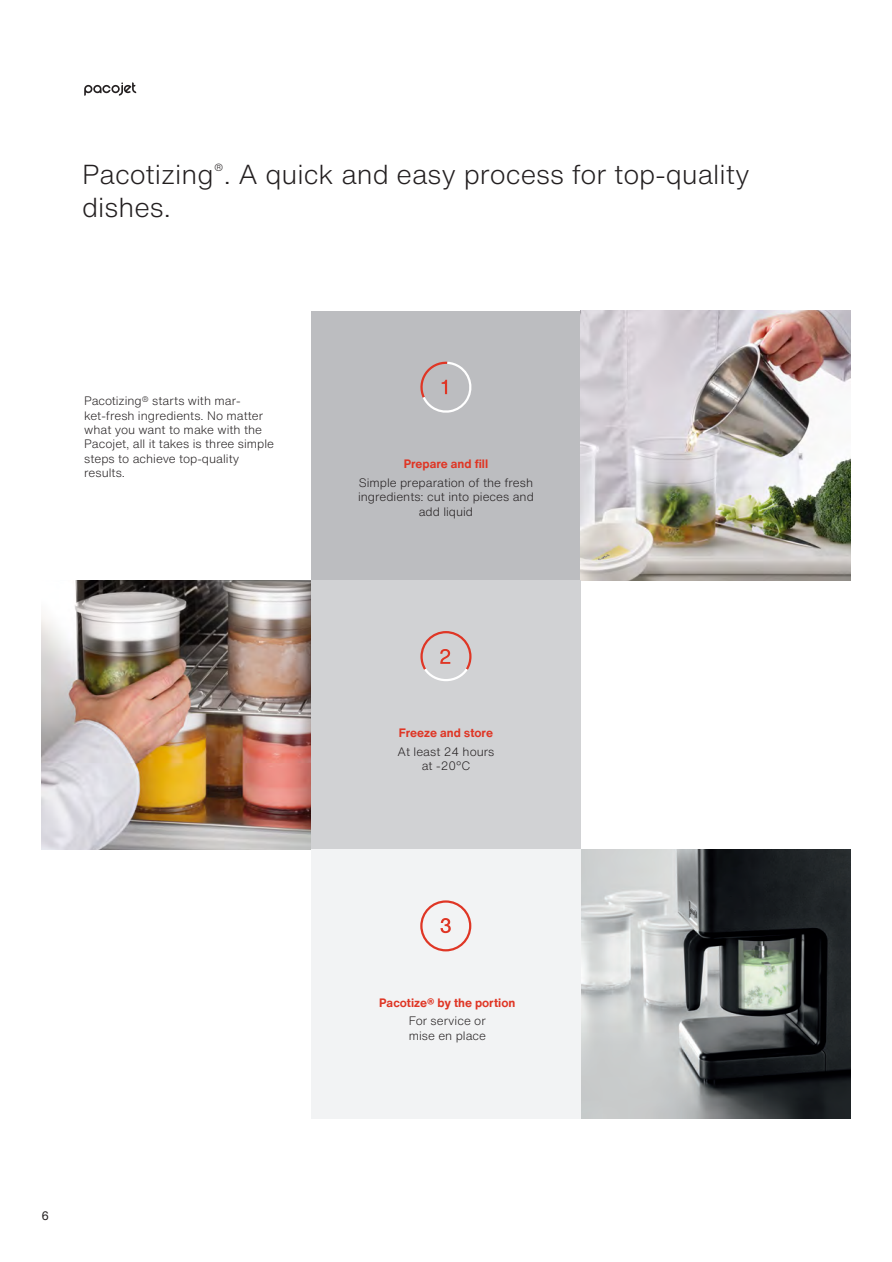
<style>
.page{position:relative;width:892px;height:1262px;background:#fff}
.page>*{position:absolute;margin:0;border:0;box-sizing:border-box;transform-origin:0 0}
.t1{font:300 27px/32.4px "Helvetica Now Text";color:#231f20}
.t2{font:300 12px/14.4px "Helvetica Now Text";color:#231f20;text-align:center}
.t3{font:700 12px "Helvetica Now Text";color:#df3625}
.t4{font:12px "Helvetica Now Text";color:#231f20}
</style>
<div class="page">
<svg style="left:84px;top:82px;width:52px;height:14px"></svg>
<div style="left:311px;top:311px;width:269px;height:269px;background:#bcbdc0"></div>
<img style="left:580px;top:311px;width:269px;height:269px">
<svg style="left:420px;top:361px;width:52px;height:52px"></svg>
<img style="left:42px;top:580px;width:269px;height:269px">
<div style="left:311px;top:580px;width:269px;height:269px;background:#d1d2d4"></div>
<svg style="left:420px;top:631px;width:52px;height:50px"></svg>
<img style="left:580px;top:849px;width:269px;height:270px">
<div style="left:311px;top:849px;width:269px;height:270px;background:#f2f3f4"></div>
<svg style="left:440px;top:918px;width:10px;height:15px"></svg>
<div style="left:420px;top:900px;width:51px;height:51px;border:2px solid #df3625;border-radius:50%"></div>
<p class="t1" style="left:82px;top:158px;width:668px">Pacotizing<sup>®</sup>. A quick and easy process for top-quality dishes.</p>
<p class="t2" style="left:84px;top:393px;width:191px;text-align:left">Pacotizing® starts with mar&shy;ket-fresh ingredients. No matter what you want to make with the<br>Pacojet, all it takes is three simple steps to achieve top-quality results.</p>
<p class="t3" style="left:403px;top:454px;width:86px">Prepare and fill</p>
<p class="t2" style="left:358px;top:475px;width:177px">Simple preparation of the fresh ingredients: cut into pieces and add liquid</p>
<p class="t3" style="left:398px;top:723px;width:96px">Freeze and store</p>
<p class="t2" style="left:397px;top:744px;width:98px">At least 24 hours</p>
<p class="t2" style="left:421px;top:758px;width:50px">at -20°C</p>
<p class="t4" style="left:42px;top:1206px;width:9px">6</p>
<p class="t3" style="left:379px;top:993px;width:138px">Pacotize® by the portion</p>
<p class="t2" style="left:409px;top:1013px;width:78px">For service or</p>
<p class="t2" style="left:408px;top:1028px;width:79px">mise en place</p>
</div>
